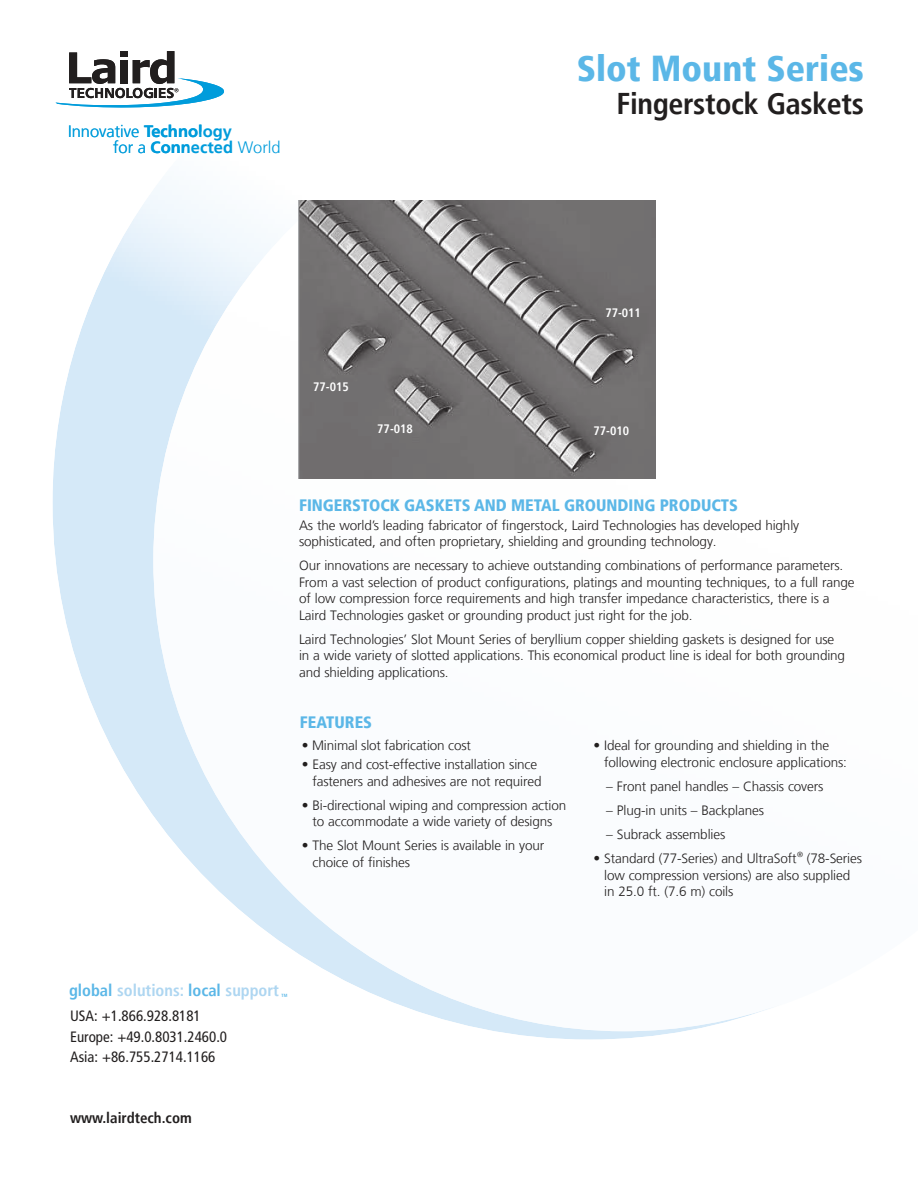
<style>
.page{position:relative;width:918px;height:1188px;background:#fff}
.page>*{position:absolute;margin:0;border:0;box-sizing:border-box;transform-origin:0 0}
.t1{font:900 condensed 36px "Frutiger LT";color:#5bb7e7}
.t2{font:700 condensed 30px "Frutiger LT";letter-spacing:-.01em;color:#221f1f}
.t3{font:900 condensed 16.5px "Frutiger LT";color:#5bb7e7}
.t4{font:300 16.5px/16.5px "Frutiger LT";color:#009cdb}
.t5{font:700 condensed 16.5px "Frutiger LT";color:#aed6f1}
.t6{font:condensed 15px/20.1px "Frutiger LT";color:#221f1f}
.t7{font:700 condensed 15px "Frutiger LT";color:#221f1f}
.t8{font:300 13.5px/16.5px "Frutiger LT";letter-spacing:-.01em;color:#221f1f}
.t9{font:700 condensed 12.3px "Frutiger LT";color:#fff}
.t10{font:700 condensed 4.5px "Frutiger LT";color:#5bb7e7}
.s1{font-weight:700}
.s2{color:#5bb7e7}
</style>
<div class="page">
<img style="left:52px;top:185px;width:718px;height:855px">
<svg style="left:55px;top:51px;width:169px;height:57px"></svg>
<svg style="left:298px;top:201px;width:357px;height:278px;background:#7b7979"></svg>
<p class="t4" style="left:113px;top:124px;width:169px;text-indent:-45px">Innovative <span class="s1">Technology<br></span>for a <span class="s1">Connected</span> World</p>
<h1 class="t1" style="left:577px;top:48px;width:289px">Slot Mount Series</h1>
<h2 class="t2" style="left:616px;top:92px;width:249px">Fingerstock Gaskets</h2>
<p class="t9" style="left:313px;top:380px;width:37px">77-015</p>
<p class="t9" style="left:605px;top:306px;width:37px">77-011</p>
<p class="t9" style="left:377px;top:422px;width:37px">77-018</p>
<p class="t9" style="left:593px;top:423px;width:37px">77-010</p>
<p class="t3" style="left:299px;top:495px;width:440px">FINGERSTOCK GASKETS AND METAL GROUNDING PRODUCTS</p>
<p class="t8" style="left:299px;top:518px;width:502px">As the world’s leading fabricator of fingerstock, Laird Technologies has developed highly sophisticated, and often proprietary, shielding and grounding technology.</p>
<p class="t8" style="left:299px;top:558px;width:557px">Our innovations are necessary to achieve outstanding combinations of performance parameters.<br>From a vast selection of product configurations, platings and mounting techniques, to a full range of low compression force requirements and high transfer impedance characteristics, there is a Laird Technologies gasket or grounding product just right for the job.</p>
<p class="t8" style="left:299px;top:632px;width:548px">Laird Technologies’ Slot Mount Series of beryllium copper shielding gaskets is designed for use in a wide variety of slotted applications. This economical product line is ideal for both grounding and shielding applications.</p>
<p class="t3" style="left:300px;top:713px;width:74px">FEATURES</p>
<p class="t8" style="left:302px;top:738px;width:171px">• Minimal slot fabrication cost</p>
<p class="t8" style="left:313px;top:757px;width:231px;text-indent:-11px">• Easy and cost-effective installation since fasteners and adhesives are not required</p>
<p class="t8" style="left:302px;top:797px;width:266px;text-align:center">• Bi-directional wiping and compression action to accommodate a wide variety of designs</p>
<p class="t8" style="left:313px;top:838px;width:233px;text-indent:-11px">• The Slot Mount Series is available in your choice of finishes</p>
<p class="t8" style="left:604px;top:738px;width:244px;text-indent:-11px">• Ideal for grounding and shielding in the following electronic enclosure applications:</p>
<p class="t8" style="left:606px;top:779px;width:219px">– Front panel handles – Chassis covers</p>
<p class="t8" style="left:606px;top:802px;width:159px">– Plug-in units – Backplanes</p>
<p class="t8" style="left:606px;top:827px;width:120px">– Subrack assemblies</p>
<p class="t8" style="left:604px;top:850px;width:259px;text-indent:-11px">• Standard (77-Series) and UltraSoft<sup>®</sup> (78-Series low compression versions) are also supplied in 25.0 ft. (7.6 m) coils</p>
<p class="t5" style="left:69px;top:984px;width:212px"><span class="s2">global</span> solutions: <span class="s2">local</span> support</p>
<p class="t10" style="left:282px;top:993px;width:7px">TM</p>
<p class="t6" style="left:70px;top:1008px;width:159px">USA: +1.866.928.8181<br>Europe: +49.0.8031.2460.0<br>Asia: +86.755.2714.1166</p>
<p class="t7" style="left:70px;top:1112px;width:123px">www.lairdtech.com</p>
</div>
